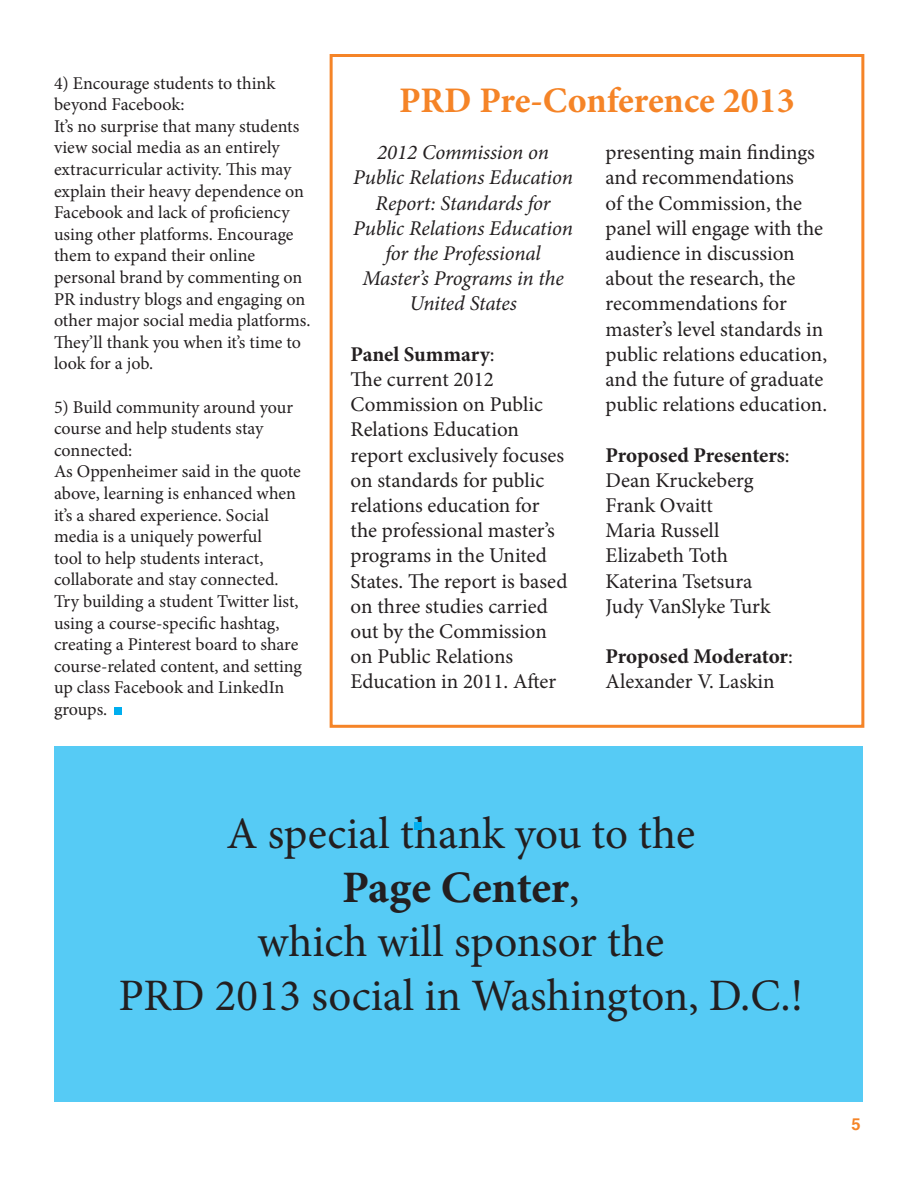
<style>
.page{position:relative;width:918px;height:1188px;background:#fff}
.page>*{position:absolute;margin:0;border:0;box-sizing:border-box;transform-origin:0 0}
.t1{font:45px "Minion Pro";color:#231f20}
.t2{font:700 45px "Minion Pro";letter-spacing:-.005em;color:#231f20}
.t3{font:700 36px "Minion Pro";color:#f58427}
.t4{font:21px/25.2px "Minion Pro";letter-spacing:-.005em;color:#231f20}
.t5{font:italic 21px/25.2px "Minion Pro";letter-spacing:-.01em;color:#231f20;text-align:center}
.t6{font:700 21px "Minion Pro";letter-spacing:-.005em;color:#231f20}
.t7{font:18px/21.6px "Minion Pro";color:#231f20}
.t8{font:700 16.5px "Helvetica";color:#f58427}
.s1{font-weight:400}
</style>
<div class="page">
<div style="left:55px;top:746px;width:808px;height:356px;background:#56cbf5"></div>
<div style="left:330px;top:54px;width:534px;height:674px;border:3px solid #f58427"></div>
<div style="left:414px;top:822px;width:8px;height:7px;background:#00aeef"></div>
<div style="left:114px;top:707px;width:8px;height:8px;background:#00aeef"></div>
<p class="t7" style="left:54px;top:72px;width:223px">4) Encourage students to think beyond Facebook:</p>
<p class="t7" style="left:54px;top:115px;width:258px">It’s no surprise that many students view social media as an entirely extracurricular activity. This may explain their heavy dependence on<br>Facebook and lack of proficiency using other platforms. Encourage them to expand their online personal brand by commenting on<br>PR industry blogs and engaging on other major social media platforms.<br>They’ll thank you when it’s time to look for a job.</p>
<p class="t7" style="left:54px;top:396px;width:241px">5) Build community around your course and help students stay connected:</p>
<p class="t7" style="left:54px;top:461px;width:250px">As Oppenheimer said in the quote above, learning is enhanced when it’s a shared experience. Social media is a uniquely powerful<br>tool to help students interact, collaborate and stay connected.<br>Try building a student Twitter list, using a course-specific hashtag, creating a Pinterest board to share course-related content, and setting up class Facebook and LinkedIn groups.</p>
<p class="t3" style="left:399px;top:75px;width:397px">PRD Pre-Conference 2013</p>
<p class="t4" style="left:606px;top:140px;width:223px">presenting main findings and recommendations<br>of the Commission, the panel will engage with the audience in discussion about the research, the recommendations for master’s level standards in public relations education, and the future of graduate public relations education.</p>
<p class="t6" style="left:606px;top:440px;width:186px">Proposed Presenters<span class="s1">:</span></p>
<p class="t4" style="left:606px;top:468px;width:150px">Dean Kruckeberg</p>
<p class="t4" style="left:606px;top:493px;width:109px">Frank Ovaitt</p>
<p class="t4" style="left:606px;top:518px;width:115px">Maria Russell</p>
<p class="t4" style="left:606px;top:543px;width:124px">Elizabeth Toth</p>
<p class="t4" style="left:606px;top:568px;width:148px">Katerina Tsetsura</p>
<p class="t4" style="left:606px;top:594px;width:166px">Judy VanSlyke Turk</p>
<p class="t6" style="left:606px;top:642px;width:189px">Proposed Moderator<span class="s1">:</span></p>
<p class="t4" style="left:606px;top:669px;width:171px">Alexander V. Laskin</p>
<p class="t5" style="left:377px;top:140px;width:173px">2012 Commission on</p>
<p class="t5" style="left:353px;top:165px;width:221px">Public Relations Education<br>Report: Standards for<br>Public Relations Education for the Professional<br>Master’s Programs in the<br>United States</p>
<p class="t6" style="left:351px;top:339px;width:146px">Panel Summary<span class="s1">:</span></p>
<p class="t4" style="left:351px;top:367px;width:218px">The current 2012<br>Commission on Public<br>Relations Education report exclusively focuses on standards for public relations education for the professional master’s programs in the United<br>States. The report is based on three studies carried out by the Commission on Public Relations<br>Education in 2011. After</p>
<p class="t1" style="left:226px;top:803px;width:470px">A special thank you to the</p>
<p class="t2" style="left:342px;top:855px;width:238px">Page Center<span class="s1">,</span></p>
<p class="t1" style="left:257px;top:911px;width:408px">which will sponsor the</p>
<p class="t1" style="left:119px;top:965px;width:686px">PRD 2013 social in Washington, D.C.!</p>
<p class="t8" style="left:851px;top:1111px;width:11px">5</p>
</div>
